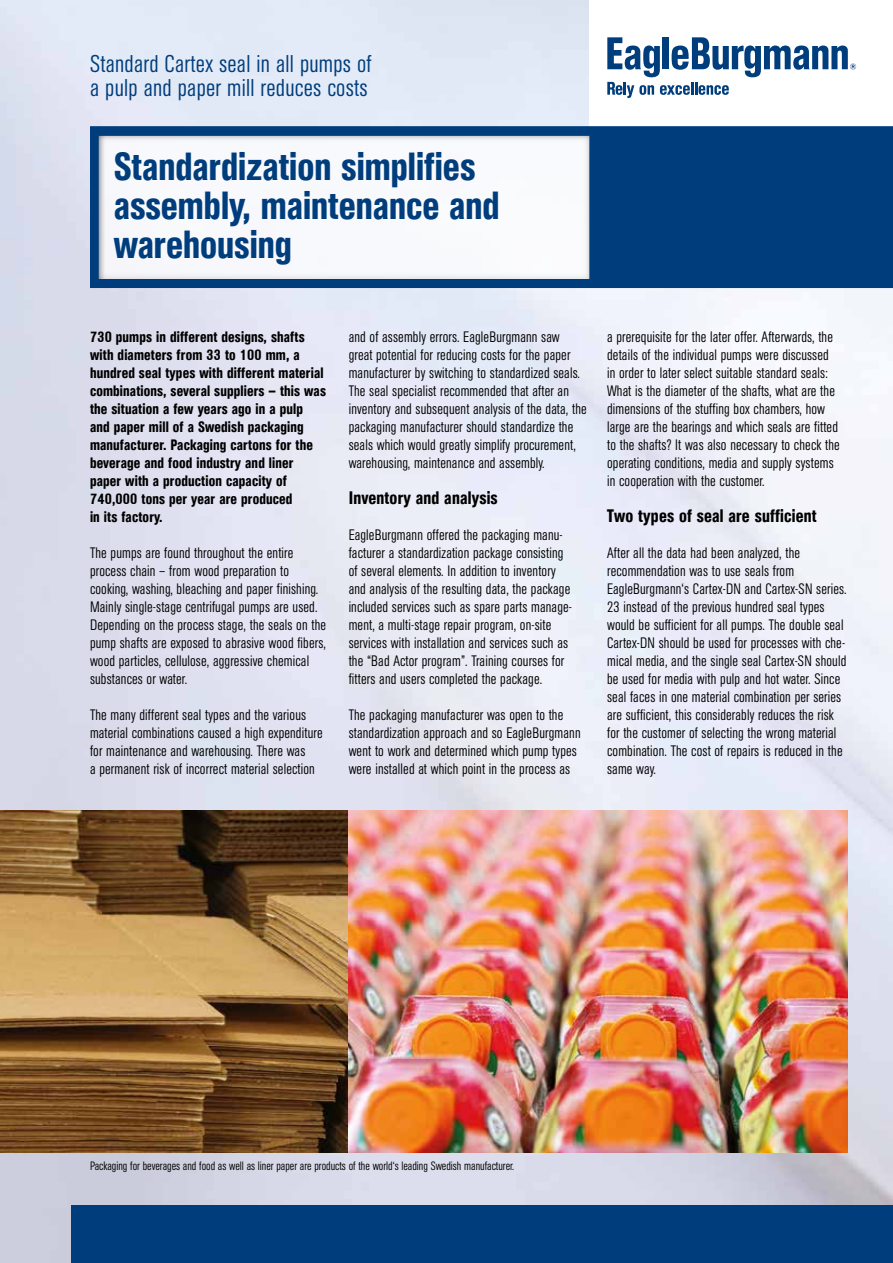
<style>
.page{position:relative;width:893px;height:1263px;background:#fff}
.page>*{position:absolute;margin:0;border:0;box-sizing:border-box;transform-origin:0 0}
.t1{font:500 condensed 39px/39px "AG Book Pro";color:#003d7c}
.t2{font:300 condensed 24px/24px "AG Book Pro";letter-spacing:.01em;color:#003d7c}
.t3{font:500 condensed 18px "AG Book Pro";letter-spacing:.01em;color:#000}
.t4{font:300 condensed 15px/18px "AG Book Pro";letter-spacing:.01em;color:#000}
.t5{font:500 condensed 15px/18px "AG Book Pro";letter-spacing:.01em;color:#000}
.t6{font:300 condensed 12px "AG Book Pro";color:#000}
</style>
<div class="page">
<img style="left:0;top:0;width:893px;height:1263px">
<div style="left:589px;top:0;width:304px;height:150px;background:#fff"></div>
<svg style="left:607px;top:37px;width:249px;height:61px"></svg>
<div style="left:71px;top:1205px;width:822px;height:58px;background:#003d7c"></div>
<svg style="left:90px;top:126px;width:803px;height:162px;fill:#f2f3f7"></svg>
<img style="left:0;top:810px;width:848px;height:342px">
<h2 class="t2" style="left:90px;top:51px;width:283px">Standard Cartex seal in all pumps of a pulp and paper mill reduces costs</h2>
<h1 class="t1" style="left:114px;top:147px;width:387px">Standardization simplifies assembly, maintenance and warehousing</h1>
<p class="t5" style="left:90px;top:328px;width:237px">730 pumps in different designs, shafts with diameters from 33 to 100 mm, a hundred seal types with different material combinations, several suppliers – this was the situation a few years ago in a pulp and paper mill of a Swedish packaging manufacturer. Packaging cartons for the beverage and food industry and liner paper with a production capacity of 740,000 tons per year are produced<br>in its factory.</p>
<p class="t4" style="left:90px;top:544px;width:238px">The pumps are found throughout the entire process chain – from wood preparation to cooking, washing, bleaching and paper finishing.<br>Mainly single-stage centrifugal pumps are used.<br>Depending on the process stage, the seals on the pump shafts are exposed to abrasive wood fibers, wood particles, cellulose, aggressive chemical substances or water.</p>
<p class="t4" style="left:90px;top:706px;width:234px">The many different seal types and the various material combinations caused a high expenditure for maintenance and warehousing. There was<br>a permanent risk of incorrect material selection</p>
<p class="t4" style="left:349px;top:328px;width:240px">and of assembly errors. EagleBurgmann saw great potential for reducing costs for the paper manufacturer by switching to standardized seals.<br>The seal specialist recommended that after an inventory and subsequent analysis of the data, the packaging manufacturer should standardize the seals which would greatly simplify procurement, warehousing, maintenance and assembly.</p>
<p class="t3" style="left:349px;top:486px;width:151px">Inventory and analysis</p>
<p class="t4" style="left:349px;top:526px;width:225px">EagleBurgmann offered the packaging manu&shy;facturer a standardization package consisting of several elements. In addition to inventory and analysis of the resulting data, the package included services such as spare parts manage&shy;ment, a multi-stage repair program, on-site services with installation and services such as the “Bad Actor program”. Training courses for fitters and users completed the package.</p>
<p class="t4" style="left:349px;top:706px;width:233px">The packaging manufacturer was open to the standardization approach and so EagleBurgmann went to work and determined which pump types were installed at which point in the process as</p>
<p class="t4" style="left:607px;top:328px;width:234px">a prerequisite for the later offer. Afterwards, the details of the individual pumps were discussed in order to later select suitable standard seals:<br>What is the diameter of the shafts, what are the dimensions of the stuffing box chambers, how large are the bearings and which seals are fitted to the shafts? It was also necessary to check the operating conditions, media and supply systems in cooperation with the customer.</p>
<p class="t3" style="left:607px;top:504px;width:211px">Two types of seal are sufficient</p>
<p class="t4" style="left:607px;top:544px;width:241px">After all the data had been analyzed, the recommendation was to use seals from EagleBurgmann‘s Cartex-DN and Cartex-SN series.<br>23 instead of the previous hundred seal types would be sufficient for all pumps. The double seal Cartex-DN should be used for processes with che&shy;mical media, and the single seal Cartex-SN should be used for media with pulp and hot water. Since seal faces in one material combination per series are sufficient, this considerably reduces the risk for the customer of selecting the wrong material combination. The cost of repairs is reduced in the same way.</p>
<p class="t6" style="left:90px;top:1158px;width:426px">Packaging for beverages and food as well as liner paper are products of the world‘s leading Swedish manufacturer.</p>
</div>
